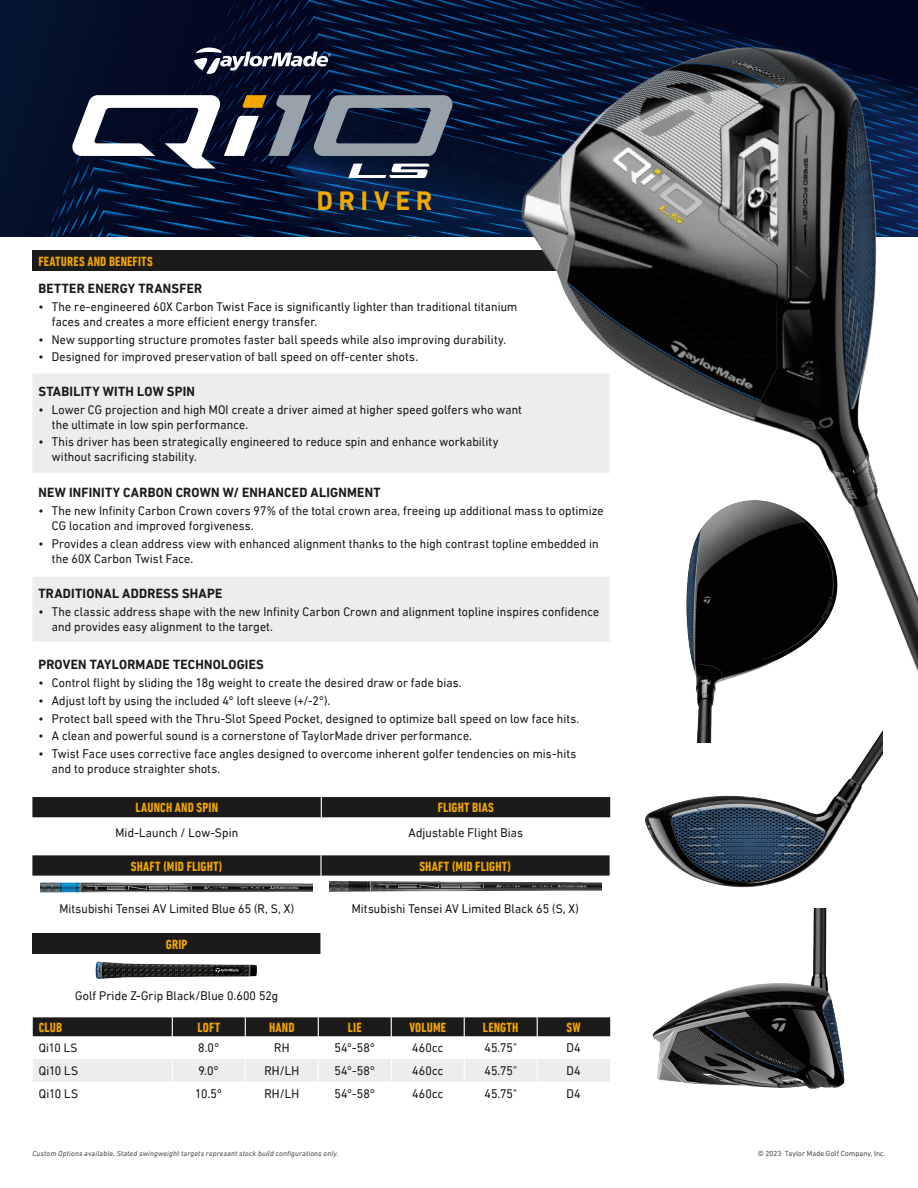
<style>
.page{position:relative;width:918px;height:1188px;background:#fff}
.page>*{position:absolute;margin:0;border:0;box-sizing:border-box;transform-origin:0 0}
.Table_Text_Bold{font:700 27px "DIN Next 79";letter-spacing:.23em;color:#f1a600;scale:.96 1}
.Table_Text_Bold-2{font:700 13.5px "DIN Next 79";letter-spacing:.02em;color:#1c1b1a;scale:.96 1}
.Table_Header{font:700 condensed 13.5px "DIN Next 79";letter-spacing:.015em;color:#f1a600}
.Table_Text{font:12.75px/15px "DIN Next 79";letter-spacing:.01em;color:#1c1b1a;scale:.96 1}
.Table_Text-2{font:12.45px "DIN Next 79";color:#1c1b1a;scale:.96 1}
.t1{font:italic 7.5px "DIN Next 79";letter-spacing:.02em;color:#1c1b1a}
.t2{font:7.5px "DIN Next 79";letter-spacing:.02em;color:#1c1b1a}
</style>
<div class="page">
<img style="left:0;top:0;width:500px;height:237px">
<svg style="left:194px;top:45px;width:137px;height:29px"></svg>
<div style="left:32px;top:251px;width:578px;height:20px;background:#1c1b1a"></div>
<svg style="left:32px;top:374px;width:468px;height:267px;fill:#ededef"></svg>
<svg style="left:33px;top:1017px;width:577px;height:65px"></svg>
<svg style="left:32px;top:855px;width:578px;height:38px"></svg>
<hr style="left:320px;top:855px;width:2px;height:21px;background:#fff">
<img style="left:41px;top:880px;width:272px;height:13px">
<img style="left:330px;top:880px;width:271px;height:13px">
<div style="left:32px;top:933px;width:289px;height:21px;background:#1c1b1a"></div>
<hr style="left:320px;top:933px;width:2px;height:21px;background:#fff">
<img style="left:95px;top:961px;width:162px;height:18px">
<div style="left:32px;top:797px;width:578px;height:20px;background:#1c1b1a"></div>
<svg style="left:71px;top:95px;width:383px;height:83px"></svg>
<img style="left:500px;top:0;width:418px;height:672px">
<img style="left:652px;top:919px;width:193px;height:170px">
<img style="left:631px;top:490px;width:242px;height:214px">
<img style="left:644px;top:704px;width:238px;height:215px">
<p class="Table_Text_Bold" style="left:317px;top:185px;width:122px">DRIVER</p>
<p class="Table_Header" style="left:38px;top:254px;width:116px">FEATURES AND BENEFITS</p>
<p class="Table_Text_Bold-2" style="left:38px;top:281px;width:172px">BETTER ENERGY TRANSFER</p>
<p class="Table_Text" style="left:52px;top:299px;width:486px;text-indent:-13px">• The re-engineered 60X Carbon Twist Face is significantly lighter than traditional titanium faces and creates a more efficient energy transfer.</p>
<p class="Table_Text" style="left:38px;top:332px;width:489px">• New supporting structure promotes faster ball speeds while also improving durability.</p>
<p class="Table_Text" style="left:38px;top:349px;width:397px">• Designed for improved preservation of ball speed on off-center shots.</p>
<p class="Table_Text_Bold-2" style="left:38px;top:383px;width:165px">STABILITY WITH LOW SPIN</p>
<p class="Table_Text" style="left:52px;top:402px;width:491px;text-indent:-13px">• Lower CG projection and high MOI create a driver aimed at higher speed golfers who want the ultimate in low spin performance.</p>
<p class="Table_Text" style="left:52px;top:434px;width:467px;text-indent:-13px">• This driver has been strategically engineered to reduce spin and enhance workability without sacrificing stability.</p>
<p class="Table_Text_Bold-2" style="left:38px;top:485px;width:358px">NEW INFINITY CARBON CROWN W/ ENHANCED ALIGNMENT</p>
<p class="Table_Text" style="left:52px;top:503px;width:576px;text-indent:-13px">• The new Infinity Carbon Crown covers 97% of the total crown area, freeing up additional mass to optimize<br>CG location and improved forgiveness.</p>
<p class="Table_Text" style="left:52px;top:536px;width:571px;text-indent:-13px">• Provides a clean address view with enhanced alignment thanks to the high contrast topline embedded in the 60X Carbon Twist Face.</p>
<p class="Table_Text_Bold-2" style="left:38px;top:585px;width:193px">TRADITIONAL ADDRESS SHAPE</p>
<p class="Table_Text" style="left:52px;top:604px;width:572px;text-indent:-13px">• The classic address shape with the new Infinity Carbon Crown and alignment topline inspires confidence and provides easy alignment to the target.</p>
<p class="Table_Text_Bold-2" style="left:38px;top:657px;width:236px">PROVEN TAYLORMADE TECHNOLOGIES</p>
<p class="Table_Text" style="left:38px;top:675px;width:442px">• Control flight by sliding the 18g weight to create the desired draw or fade bias.</p>
<p class="Table_Text" style="left:38px;top:693px;width:306px">• Adjust loft by using the included 4° loft sleeve (+/-2°).</p>
<p class="Table_Text" style="left:38px;top:711px;width:565px">• Protect ball speed with the Thru-Slot Speed Pocket, designed to optimize ball speed on low face hits.</p>
<p class="Table_Text" style="left:38px;top:728px;width:453px">• A clean and powerful sound is a cornerstone of TaylorMade driver performance.</p>
<p class="Table_Text" style="left:52px;top:746px;width:548px;text-indent:-13px">• Twist Face uses corrective face angles designed to overcome inherent golfer tendencies on mis-hits and to produce straighter shots.</p>
<p class="Table_Header" style="left:136px;top:800px;width:84px">LAUNCH AND SPIN</p>
<p class="Table_Header" style="left:438px;top:800px;width:58px">FLIGHT BIAS</p>
<p class="Table_Text" style="left:116px;top:825px;width:129px">Mid-Launch / Low-Spin</p>
<p class="Table_Text" style="left:409px;top:825px;width:121px">Adjustable Flight Bias</p>
<p class="Table_Header" style="left:131px;top:858px;width:93px">SHAFT (MID FLIGHT)</p>
<p class="Table_Header" style="left:419px;top:858px;width:93px">SHAFT (MID FLIGHT)</p>
<p class="Table_Text" style="left:59px;top:901px;width:246px">Mitsubishi Tensei AV Limited Blue 65 (R, S, X)</p>
<p class="Table_Text" style="left:352px;top:901px;width:238px">Mitsubishi Tensei AV Limited Black 65 (S, X)</p>
<p class="Table_Header" style="left:166px;top:937px;width:23px">GRIP</p>
<p class="Table_Text" style="left:75px;top:988px;width:213px">Golf Pride Z-Grip Black/Blue 0.600 52g</p>
<p class="Table_Header" style="left:39px;top:1020px;width:25px">CLUB</p>
<p class="Table_Header" style="left:197px;top:1020px;width:24px">LOFT</p>
<p class="Table_Header" style="left:269px;top:1020px;width:27px">HAND</p>
<p class="Table_Header" style="left:348px;top:1020px;width:15px">LIE</p>
<p class="Table_Header" style="left:409px;top:1020px;width:38px">VOLUME</p>
<p class="Table_Header" style="left:483px;top:1020px;width:37px">LENGTH</p>
<p class="Table_Header" style="left:567px;top:1020px;width:16px">SW</p>
<p class="Table_Text-2" style="left:39px;top:1041px;width:42px">Qi10 LS</p>
<p class="Table_Text" style="left:198px;top:1040px;width:24px">8.0°</p>
<p class="Table_Text" style="left:274px;top:1040px;width:17px">RH</p>
<p class="Table_Text" style="left:334px;top:1040px;width:44px">54°-58°</p>
<p class="Table_Text" style="left:412px;top:1040px;width:34px">460cc</p>
<p class="Table_Text" style="left:485px;top:1040px;width:35px">45.75"</p>
<p class="Table_Text" style="left:567px;top:1040px;width:16px">D4</p>
<p class="Table_Text" style="left:39px;top:1063px;width:43px">Qi10 LS</p>
<p class="Table_Text" style="left:199px;top:1063px;width:23px">9.0°</p>
<p class="Table_Text" style="left:264px;top:1063px;width:38px">RH/LH</p>
<p class="Table_Text" style="left:334px;top:1063px;width:44px">54°-58°</p>
<p class="Table_Text" style="left:412px;top:1063px;width:34px">460cc</p>
<p class="Table_Text" style="left:485px;top:1063px;width:35px">45.75"</p>
<p class="Table_Text" style="left:567px;top:1063px;width:16px">D4</p>
<p class="Table_Text" style="left:39px;top:1086px;width:43px">Qi10 LS</p>
<p class="Table_Text" style="left:195px;top:1086px;width:30px">10.5°</p>
<p class="Table_Text" style="left:264px;top:1086px;width:38px">RH/LH</p>
<p class="Table_Text" style="left:334px;top:1086px;width:44px">54°-58°</p>
<p class="Table_Text" style="left:412px;top:1086px;width:34px">460cc</p>
<p class="Table_Text" style="left:485px;top:1086px;width:35px">45.75"</p>
<p class="Table_Text" style="left:567px;top:1086px;width:16px">D4</p>
<p class="t1" style="left:32px;top:1149px;width:308px">Custom Options available. Stated swingweight targets represent stock build configurations only.</p>
<p class="t2" style="left:758px;top:1149px;width:129px">© 2023 Taylor Made Golf Company, Inc.</p>
</div>
